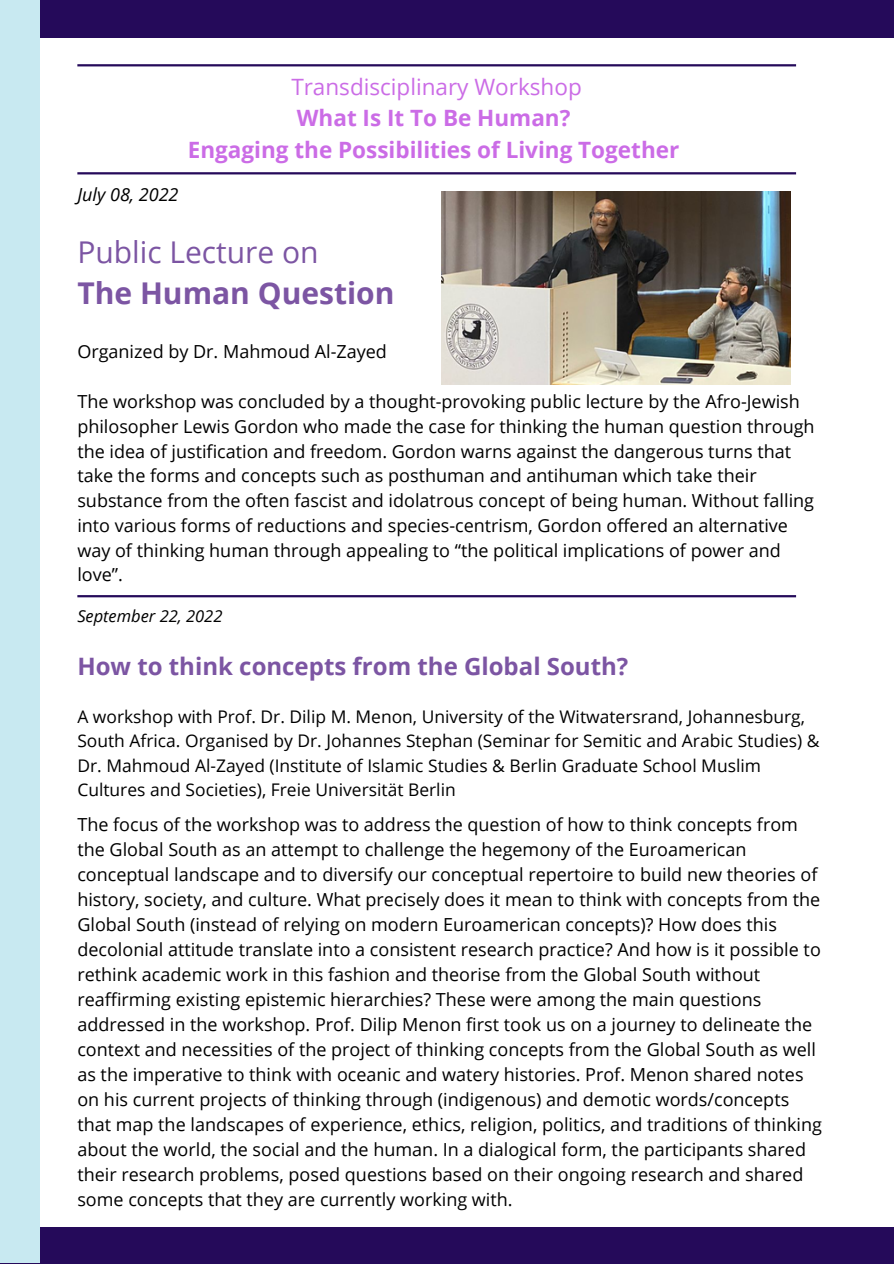
<style>
.page{position:relative;width:894px;height:1264px;background:#fff}
.page>*{position:absolute;margin:0;border:0;box-sizing:border-box;transform-origin:0 0}
.t1{font:700 30px/41.7px "Open Sans";color:#7c55a3}
.t2{font:700 24px "Open Sans";color:#7c55a3}
.t3{font:700 22.5px/31.5px "Open Sans";color:#cb6ce6;text-align:center}
.t4{font:18px/25px "Open Sans";color:#000}
.t5{font:italic 18px "Open Sans";color:#000}
.t6{font:17.4px/24.5px "Open Sans";color:#000}
.t7{font:italic 16.5px "Open Sans";color:#000}
.s1{font-weight:400}
</style>
<div class="page">
<div style="left:0;top:1227px;width:893px;height:36px;background:#250a5a"></div>
<div style="left:0;top:0;width:893px;height:38px;background:#250a5a"></div>
<div style="left:0;top:0;width:39px;height:1263px;background:#c8e9f1"></div>
<hr style="left:77px;top:172px;width:718px;height:2px;background:#250a5a">
<hr style="left:77px;top:64px;width:718px;height:2px;background:#250a5a">
<img style="left:441px;top:191px;width:349px;height:193px">
<hr style="left:77px;top:595px;width:718px;height:2px;background:#250a5a">
<p class="t3" style="left:188px;top:70px;width:493px"><span class="s1">Transdisciplinary Workshop<br></span>What Is It To Be Human?<br>Engaging the Possibilities of Living Together</p>
<p class="t5" style="left:77px;top:182px;width:103px">July 08, 2022</p>
<h3 class="t1" style="left:77px;top:230px;width:318px"><span class="s1">Public Lecture on<br></span>The Human Question</h3>
<p class="t4" style="left:77px;top:339px;width:311px">Organized by Dr. Mahmoud Al-Zayed</p>
<p class="t4" style="left:77px;top:388px;width:738px">The workshop was concluded by a thought-provoking public lecture by the Afro-Jewish philosopher Lewis Gordon who made the case for thinking the human question through the idea of justification and freedom. Gordon warns against the dangerous turns that take the forms and concepts such as posthuman and antihuman which take their substance from the often fascist and idolatrous concept of being human. Without falling into various forms of reductions and species-centrism, Gordon offered an alternative way of thinking human through appealing to “the political implications of power and love”.</p>
<h1 class="t7" style="left:77px;top:604px;width:146px">September 22, 2022</h1>
<p class="t2" style="left:77px;top:649px;width:552px">How to think concepts from the Global South?</p>
<p class="t6" style="left:77px;top:704px;width:743px">A workshop with Prof. Dr. Dilip M. Menon, University of the Witwatersrand, Johannesburg, South Africa. Organised by Dr. Johannes Stephan (Seminar for Semitic and Arabic Studies) &amp; Dr. Mahmoud Al-Zayed (Institute of Islamic Studies &amp; Berlin Graduate School Muslim Cultures and Societies), Freie Universität Berlin</p>
<p class="t4" style="left:77px;top:811px;width:746px">The focus of the workshop was to address the question of how to think concepts from the Global South as an attempt to challenge the hegemony of the Euroamerican conceptual landscape and to diversify our conceptual repertoire to build new theories of history, society, and culture. What precisely does it mean to think with concepts from the Global South (instead of relying on modern Euroamerican concepts)? How does this decolonial attitude translate into a consistent research practice? And how is it possible to rethink academic work in this fashion and theorise from the Global South without reaffirming existing epistemic hierarchies? These were among the main questions addressed in the workshop. Prof. Dilip Menon first took us on a journey to delineate the context and necessities of the project of thinking concepts from the Global South as well as the imperative to think with oceanic and watery histories. Prof. Menon shared notes on his current projects of thinking through (indigenous) and demotic words/concepts that map the landscapes of experience, ethics, religion, politics, and traditions of thinking about the world, the social and the human. In a dialogical form, the participants shared their research problems, posed questions based on their ongoing research and shared some concepts that they are currently working with.</p>
</div>
